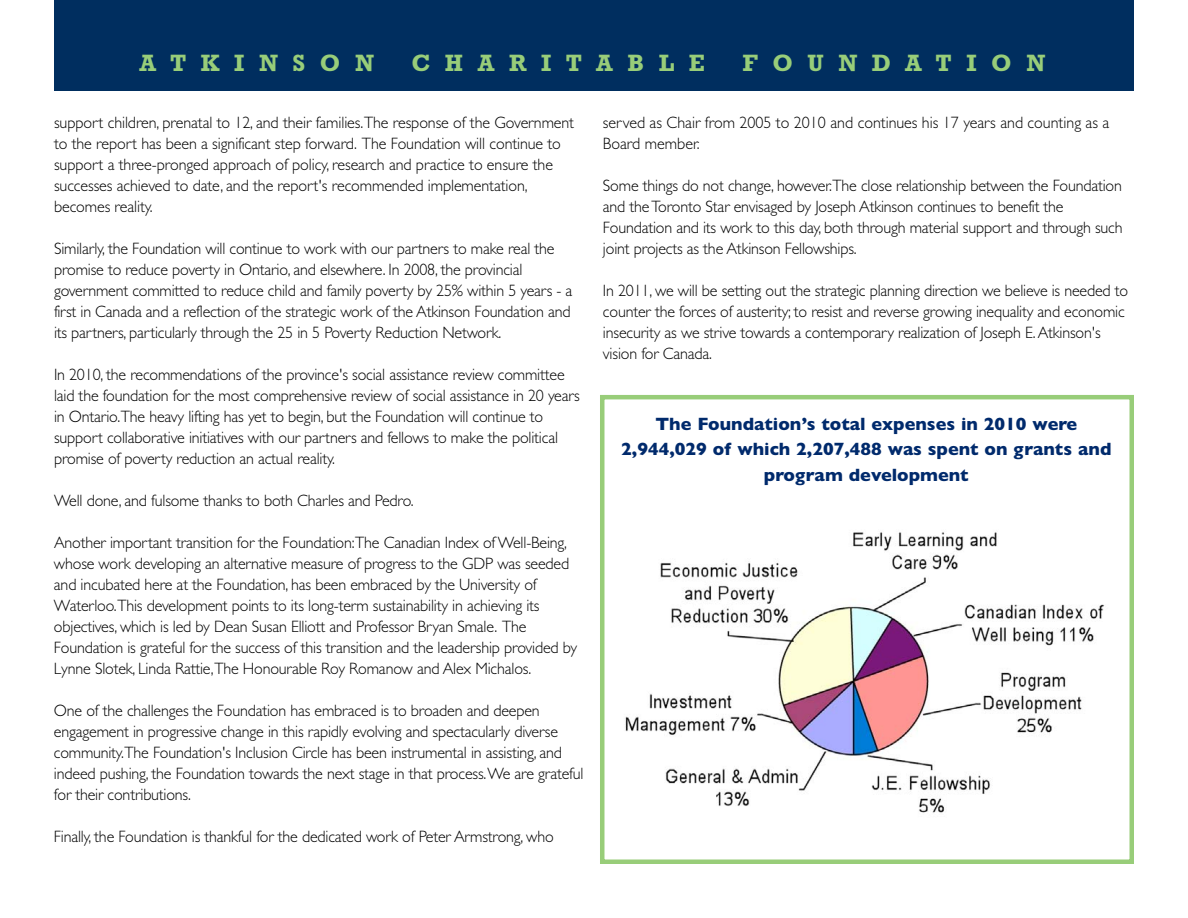
<style>
.page{position:relative;width:1188px;height:918px;background:#fff}
.page>*{position:absolute;margin:0;border:0;box-sizing:border-box;transform-origin:0 0}
.t1{font:700 24px "Rockwell";letter-spacing:.605em;color:#98cd79}
.t2{font:700 18px/25.5px "Gill Sans";color:#002a6c;text-align:center}
.t3{font:300 16.5px/21px "Gill Sans";letter-spacing:-.01em;color:#000}
</style>
<div class="page">
<div style="left:54px;top:0;width:1080px;height:90px;background:#002e5f"></div>
<div style="left:600px;top:395px;width:534px;height:469px;border:4px solid #98cd79"></div>
<img style="left:625px;top:532px;width:480px;height:281px">
<h1 class="t1" style="left:140px;top:49px;width:236px">ATKINSON</h1>
<h1 class="t1" style="left:412px;top:49px;width:295px">CHARITABLE</h1>
<h1 class="t1" style="left:742px;top:49px;width:304px">FOUNDATION</h1>
<p class="t3" style="left:54px;top:111px;width:522px">support children, prenatal to 12, and their families.The response of the Government to the report has been a significant step forward. The Foundation will continue to support a three-pronged approach of policy, research and practice to ensure the successes achieved to date, and the report's recommended implementation, becomes reality.</p>
<p class="t3" style="left:54px;top:237px;width:520px">Similarly, the Foundation will continue to work with our partners to make real the promise to reduce poverty in Ontario, and elsewhere. In 2008, the provincial government committed to reduce child and family poverty by 25% within 5 years - a first in Canada and a reflection of the strategic work of the Atkinson Foundation and its partners, particularly through the 25 in 5 Poverty Reduction Network.</p>
<p class="t3" style="left:54px;top:363px;width:527px">In 2010, the recommendations of the province's social assistance review committee laid the foundation for the most comprehensive review of social assistance in 20 years in Ontario.The heavy lifting has yet to begin, but the Foundation will continue to support collaborative initiatives with our partners and fellows to make the political promise of poverty reduction an actual reality.</p>
<p class="t3" style="left:54px;top:489px;width:361px">Well done, and fulsome thanks to both Charles and Pedro.</p>
<p class="t3" style="left:54px;top:531px;width:525px">Another important transition for the Foundation:The Canadian Index of Well-Being, whose work developing an alternative measure of progress to the GDP was seeded and incubated here at the Foundation, has been embraced by the University of Waterloo.This development points to its long-term sustainability in achieving its objectives, which is led by Dean Susan Elliott and Professor Bryan Smale. The Foundation is grateful for the success of this transition and the leadership provided by Lynne Slotek, Linda Rattie,The Honourable Roy Romanow and Alex Michalos.</p>
<p class="t3" style="left:54px;top:700px;width:531px">One of the challenges the Foundation has embraced is to broaden and deepen engagement in progressive change in this rapidly evolving and spectacularly diverse community.The Foundation's Inclusion Circle has been instrumental in assisting, and indeed pushing, the Foundation towards the next stage in that process.We are grateful for their contributions.</p>
<p class="t3" style="left:54px;top:826px;width:501px">Finally, the Foundation is thankful for the dedicated work of Peter Armstrong, who</p>
<p class="t3" style="left:603px;top:112px;width:508px">served as Chair from 2005 to 2010 and continues his 17 years and counting as a<br>Board member.</p>
<p class="t3" style="left:603px;top:175px;width:521px">Some things do not change, however.The close relationship between the Foundation and the Toronto Star envisaged by Joseph Atkinson continues to benefit the Foundation and its work to this day, both through material support and through such joint projects as the Atkinson Fellowships.</p>
<p class="t3" style="left:603px;top:280px;width:527px">In 2011, we will be setting out the strategic planning direction we believe is needed to counter the forces of austerity; to resist and reverse growing inequality and economic insecurity as we strive towards a contemporary realization of Joseph E.Atkinson's vision for Canada.</p>
<p class="t2" style="left:621px;top:411px;width:492px">The Foundation’s total expenses in 2010 were<br>2,944,029 of which 2,207,488 was spent on grants and program development</p>
</div>
